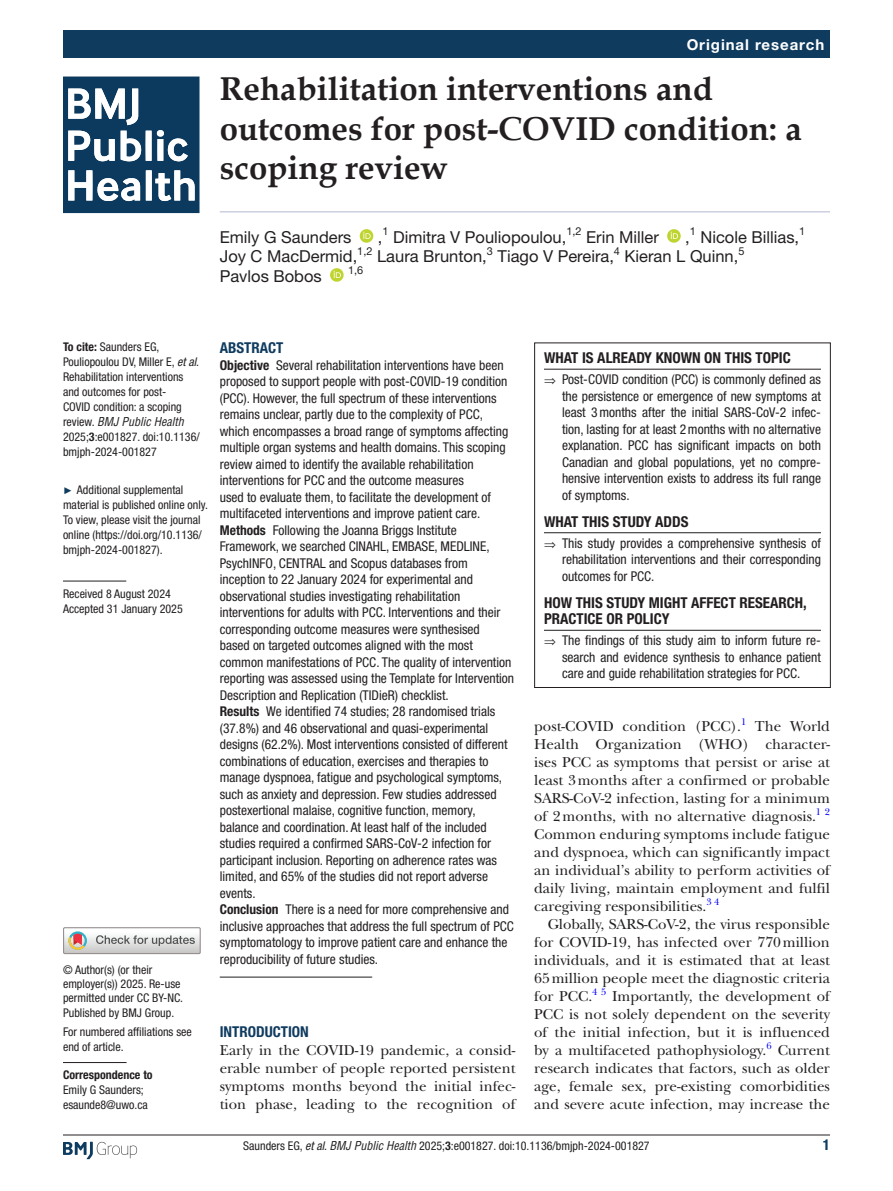
<style>
.page{position:relative;width:893px;height:1191px;background:#fff}
.page>*{position:absolute;margin:0;border:0;box-sizing:border-box;transform-origin:0 0}
.t1{font:700 33px/39px "Book Antiqua";color:#231f20}
.t2{font:16.5px "Helvetica Neue LT Std";color:#231f20}
.t3{font:15px/18px "New Baskerville";color:#231f20;text-align:justify}
.t4{font:700 condensed 15px/16.5px "Helvetica Neue LT Std";color:#231f20}
.t5{font:700 condensed 15px "Helvetica Neue LT Std";color:#0f3b5f}
.t6{font:700 15px "Helvetica Neue LT Std";letter-spacing:.065em;color:#fff}
.t7{font:condensed 13.5px/16.5px "Helvetica Neue LT Std";color:#231f20;text-align:justify}
.t8{font:condensed 12px/15px "Helvetica Neue LT Std";color:#231f20}
.t9{font:italic condensed 12px "Helvetica LT Std";color:#231f20}
.t10{font:700 condensed 12px "Helvetica Neue LT Std";color:#231f20}
.t11{font:10.95px "Helvetica Neue LT Std";color:#231f20}
.t12{font:9.9px "New Baskerville";color:#00f}
.s1{font-weight:700}
.s2{font-style:italic}
.s3{font-family:"Helvetica Neue LT Std";font-style:normal}
.s4{font-family:"Arial";font-stretch:normal;font-size:9.75px;color:#0f3b5f}
.s5{font-family:"Helvetica LT Std";font-style:italic}
</style>
<div class="page">
<hr style="left:63px;top:1134px;width:767px;height:1px;background:#231f20">
<svg style="left:63px;top:1141px;width:74px;height:18px"></svg>
<div style="left:63px;top:927px;width:138px;height:27px;border:1px solid #969090"></div>
<svg style="left:64px;top:927px;width:136px;height:26px"></svg>
<hr style="left:220px;top:211px;width:610px;height:1px;background:#b1b7d1">
<svg style="left:360px;top:229px;width:13px;height:14px"></svg>
<svg style="left:667px;top:229px;width:14px;height:14px"></svg>
<svg style="left:330px;top:268px;width:14px;height:14px"></svg>
<div style="left:63px;top:31px;width:767px;height:27px;background:#0f3b5f"></div>
<hr style="left:63px;top:580px;width:63px;height:1px;background:#231f20">
<hr style="left:63px;top:1062px;width:64px;height:1px;background:#231f20">
<svg style="left:63px;top:76px;width:137px;height:137px"></svg>
<hr style="left:220px;top:976px;width:152px;height:1px;background:#231f20">
<hr style="left:544px;top:369px;width:277px;height:1px;background:#231f20">
<hr style="left:544px;top:532px;width:277px;height:1px;background:#231f20">
<hr style="left:544px;top:630px;width:277px;height:1px;background:#231f20">
<div style="left:534px;top:342px;width:297px;height:346px;border:1px solid #231f20"></div>
<p class="t6" style="left:687px;top:35px;width:139px">Original research</p>
<h1 class="t1" style="left:220px;top:70px;width:584px">Rehabilitation interventions and outcomes for post-COVID condition: a scoping review</h1>
<p class="t11" style="left:382px;top:225px;width:8px">1</p>
<p class="t2" style="left:393px;top:227px;width:175px">Dimitra V Pouliopoulou,</p>
<p class="t11" style="left:566px;top:225px;width:17px">1,2</p>
<p class="t2" style="left:586px;top:227px;width:74px">Erin Miller</p>
<p class="t11" style="left:690px;top:225px;width:8px">1</p>
<p class="t2" style="left:700px;top:227px;width:100px">Nicole Billias,</p>
<p class="t11" style="left:799px;top:225px;width:8px">1</p>
<p class="t2" style="left:220px;top:227px;width:133px">Emily G Saunders</p>
<p class="t2" style="left:378px;top:227px;width:6px">,</p>
<p class="t2" style="left:685px;top:227px;width:6px">,</p>
<p class="t2" style="left:220px;top:246px;width:139px">Joy C MacDermid,</p>
<p class="t11" style="left:357px;top:244px;width:17px">1,2</p>
<p class="t2" style="left:377px;top:246px;width:111px">Laura Brunton,</p>
<p class="t11" style="left:487px;top:244px;width:8px">3</p>
<p class="t2" style="left:497px;top:246px;width:118px">Tiago V Pereira,</p>
<p class="t11" style="left:614px;top:244px;width:8px">4</p>
<p class="t2" style="left:625px;top:246px;width:115px">Kieran L Quinn,</p>
<p class="t11" style="left:738px;top:244px;width:8px">5</p>
<p class="t2" style="left:220px;top:266px;width:104px">Pavlos Bobos</p>
<p class="t11" style="left:348px;top:264px;width:17px">1,6</p>
<p class="t8" style="left:63px;top:339px;width:138px"><span class="s1">To cite:</span> Saunders EG,<br>Pouliopoulou DV, Miller E, <span class="s2">et al</span>.<br>Rehabilitation interventions and outcomes for post-<br>COVID condition: a scoping</p>
<p class="t9" style="left:63px;top:414px;width:122px"><span class="s3">review.</span> BMJ Public Health</p>
<p class="t8" style="left:63px;top:429px;width:138px">2025;<span class="s1">3</span>:e001827. doi:10.1136/ bmjph-2024-001827</p>
<p class="t8" style="left:63px;top:482px;width:147px"><span class="s4">►</span> Additional supplemental material is published online only.<br>To view, please visit the journal online (https://doi.org/10.1136/ bmjph-2024-001827).</p>
<p class="t8" style="left:63px;top:586px;width:121px">Received 8 August 2024<br>Accepted 31 January 2025</p>
<p class="t8" style="left:63px;top:962px;width:122px;line-height:14.4px">© Author(s) (or their employer(s)) 2025. Re-use permitted under CC BY-NC.<br>Published by BMJ Group.</p>
<p class="t8" style="left:63px;top:1024px;width:130px">For numbered affiliations see end of article.</p>
<p class="t10" style="left:63px;top:1067px;width:91px">Correspondence to</p>
<p class="t8" style="left:63px;top:1082px;width:86px">Emily G Saunders; esaunde8@uwo.ca</p>
<p class="t5" style="left:220px;top:339px;width:65px">ABSTRACT</p>
<p class="t7" style="left:220px;top:357px;width:296px;text-align:left"><span class="s1">Objective</span> Several rehabilitation interventions have been proposed to support people with post-COVID-19 condition (PCC). However, the full spectrum of these interventions remains unclear, partly due to the complexity of PCC, which encompasses a broad range of symptoms affecting multiple organ systems and health domains. This scoping review aimed to identify the available rehabilitation interventions for PCC and the outcome measures<br>used to evaluate them, to facilitate the development of multifaceted interventions and improve patient care.<br><span class="s1">Methods</span> Following the Joanna Briggs Institute Framework, we searched CINAHL, EMBASE, MEDLINE, PsychINFO, CENTRAL and Scopus databases from inception to 22 January 2024 for experimental and observational studies investigating rehabilitation interventions for adults with PCC. Interventions and their corresponding outcome measures were synthesised<br>based on targeted outcomes aligned with the most common manifestations of PCC. The quality of intervention reporting was assessed using the Template for Intervention Description and Replication (TIDieR) checklist.<br><span class="s1">Results</span> We identified 74 studies; 28 randomised trials (37.8%) and 46 observational and quasi-experimental designs (62.2%). Most interventions consisted of different combinations of education, exercises and therapies to manage dyspnoea, fatigue and psychological symptoms, such as anxiety and depression. Few studies addressed postexertional malaise, cognitive function, memory, balance and coordination. At least half of the included studies required a confirmed SARS-CoV-2 infection for participant inclusion. Reporting on adherence rates was limited, and 65% of the studies did not report adverse events.<br><span class="s1">Conclusion</span> There is a need for more comprehensive and inclusive approaches that address the full spectrum of PCC symptomatology to improve patient care and enhance the reproducibility of future studies.</p>
<p class="t5" style="left:220px;top:1023px;width:91px">INTRODUCTION</p>
<p class="t3" style="left:220px;top:1041px;width:297px">Early in the COVID-19 pandemic, a consid&shy;erable number of people reported persistent symptoms months beyond the initial infec&shy;tion phase, leading to the recognition of</p>
<p class="t4" style="left:544px;top:349px;width:248px">WHAT IS ALREADY KNOWN ON THIS TOPIC</p>
<p class="t7" style="left:562px;top:371px;width:260px;text-indent:-18px">⇒ Post-COVID condition (PCC) is commonly defined as the persistence or emergence of new symptoms at least 3months after the initial SARS-CoV-2 infec&shy;tion, lasting for at least 2months with no alternative explanation. PCC has significant impacts on both Canadian and global populations, yet no compre&shy;hensive intervention exists to address its full range of symptoms.</p>
<p class="t4" style="left:544px;top:513px;width:146px">WHAT THIS STUDY ADDS</p>
<p class="t7" style="left:562px;top:534px;width:260px;text-indent:-18px">⇒ This study provides a comprehensive synthesis of rehabilitation interventions and their corresponding outcomes for PCC.</p>
<p class="t4" style="left:544px;top:594px;width:264px">HOW THIS STUDY MIGHT AFFECT RESEARCH,<br>PRACTICE OR POLICY</p>
<p class="t7" style="left:562px;top:632px;width:260px;text-indent:-18px">⇒ The findings of this study aim to inform future re&shy;search and evidence synthesis to enhance patient care and guide rehabilitation strategies for PCC.</p>
<p class="t3" style="left:534px;top:717px;width:208px">post-COVID condition (PCC).</p>
<p class="t12" style="left:741px;top:715px;width:7px">1</p>
<p class="t3" style="left:534px;top:717px;width:297px;text-indent:221px">The World Health Organization (WHO) character&shy;ises PCC as symptoms that persist or arise at least 3months after a confirmed or probable SARS-CoV-2 infection, lasting for a minimum of 2months, with no alternative diagnosis.</p>
<p class="t12" style="left:816px;top:805px;width:15px">1 2</p>
<p class="t3" style="left:534px;top:825px;width:297px">Common enduring symptoms include fatigue and dyspnoea, which can significantly impact an individual’s ability to perform activities of daily living, maintain employment and fulfil caregiving responsibilities.</p>
<p class="t12" style="left:706px;top:895px;width:14px">3 4</p>
<p class="t3" style="left:534px;top:915px;width:297px;text-indent:14px">Globally, SARS-CoV-2, the virus responsible for COVID-19, has infected over 770million individuals, and it is estimated that at least 65million people meet the diagnostic criteria for PCC.</p>
<p class="t12" style="left:592px;top:985px;width:16px">4 5</p>
<p class="t3" style="left:534px;top:987px;width:297px;text-indent:78px">Importantly, the development of PCC is not solely dependent on the severity of the initial infection, but it is influenced by a multifaceted pathophysiology.</p>
<p class="t12" style="left:766px;top:1039px;width:7px">6</p>
<p class="t3" style="left:534px;top:1041px;width:297px;text-indent:244px">Current research indicates that factors, such as older age, female sex, pre-existing comorbidities and severe acute infection, may increase the</p>
<p class="t8" style="left:243px;top:1137px;width:408px">Saunders EG, <span class="s2">et al</span>. <span class="s5">BMJ Public Health</span> 2025;<span class="s1">3</span>:e001827. doi:10.1136/bmjph-2024-001827</p>
<p class="t5" style="left:823px;top:1135px;width:9px">1</p>
</div>
